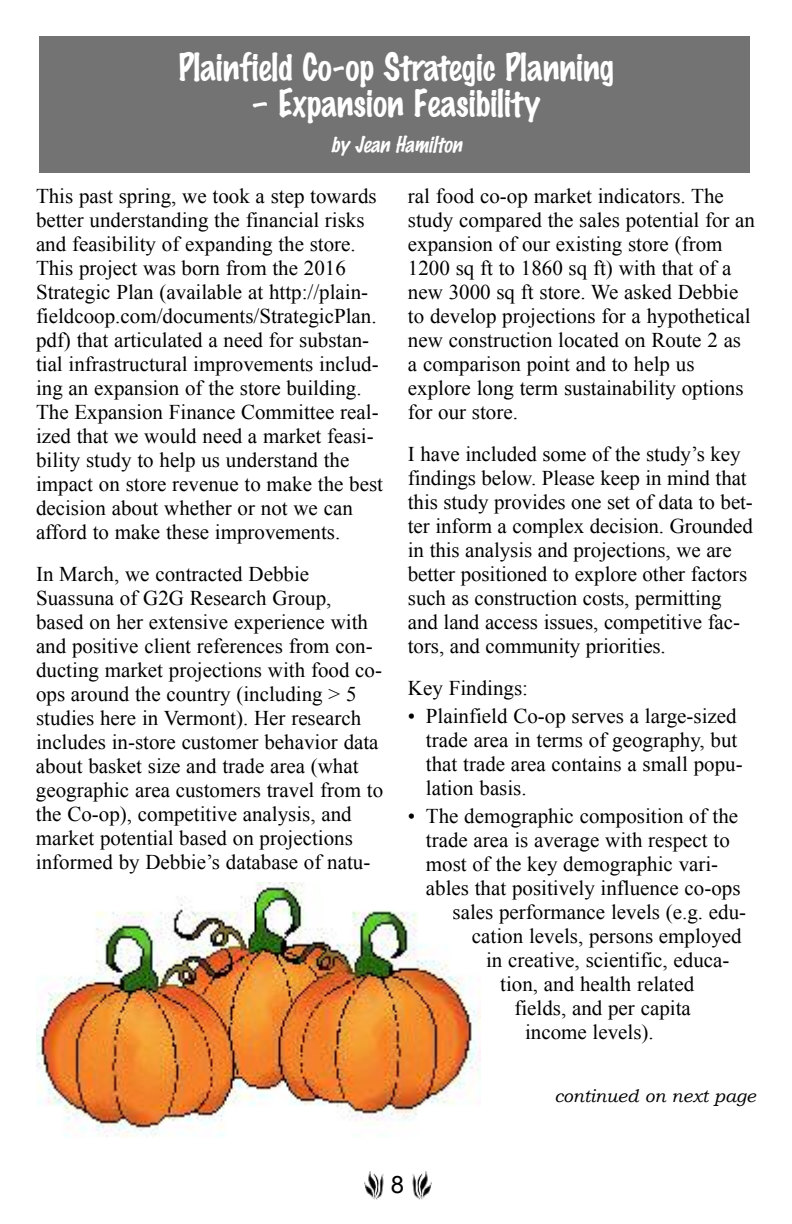
<style>
.page{position:relative;width:792px;height:1224px;background:#fff}
.page>*{position:absolute;margin:0;border:0;box-sizing:border-box;transform-origin:0 0}
.t1{font:100 34px "Marker Felt";color:#fff}
.t2{font:24px "Arial";color:#000}
.t3{font:21px/24px "Times New Roman";color:#000}
.t4{font:italic 100 20px "Marker Felt";color:#fff}
.t5{font:italic 18px "Bookman Old Style";color:#000}
</style>
<div class="page">
<img style="left:412px;top:1171px;width:20px;height:29px">
<img style="left:364px;top:1171px;width:20px;height:29px">
<div style="left:40px;top:36px;width:710px;height:136px;background:#737373"></div>
<img style="left:36px;top:882px;width:444px;height:255px">
<h1 class="t1" style="left:178px;top:50px;width:437px">Plainfield Co-op Strategic Planning</h1>
<h1 class="t1" style="left:252px;top:86px;width:290px">– Expansion Feasibility</h1>
<p class="t4" style="left:331px;top:134px;width:137px">by Jean Hamilton</p>
<p class="t3" style="left:36px;top:184px;width:349px">This past spring, we took a step towards better understanding the financial risks and feasibility of expanding the store.<br>This project was born from the 2016<br>Strategic Plan (available at http://plain&shy;fieldcoop.com/documents/StrategicPlan. pdf) that articulated a need for substan&shy;tial infrastructural improvements includ&shy;ing an expansion of the store building.<br>The Expansion Finance Committee real&shy;ized that we would need a market feasi&shy;bility study to help us understand the impact on store revenue to make the best decision about whether or not we can afford to make these improvements.</p>
<p class="t3" style="left:36px;top:562px;width:349px">In March, we contracted Debbie Suassuna of G2G Research Group, based on her extensive experience with and positive client references from con&shy;ducting market projections with food co&shy;ops around the country (including &gt; 5 studies here in Vermont). Her research includes in-store customer behavior data about basket size and trade area (what geographic area customers travel from to the Co-op), competitive analysis, and market potential based on projections informed by Debbie’s database of natu-</p>
<p class="t3" style="left:408px;top:184px;width:349px">ral food co-op market indicators. The study compared the sales potential for an expansion of our existing store (from 1200 sq ft to 1860 sq ft) with that of a new 3000 sq ft store. We asked Debbie to develop projections for a hypothetical new construction located on Route 2 as a comparison point and to help us explore long term sustainability options for our store.</p>
<p class="t3" style="left:408px;top:442px;width:347px">I have included some of the study’s key findings below. Please keep in mind that this study provides one set of data to bet&shy;ter inform a complex decision. Grounded in this analysis and projections, we are better positioned to explore other factors such as construction costs, permitting and land access issues, competitive fac&shy;tors, and community priorities.</p>
<p class="t3" style="left:408px;top:676px;width:122px">Key Findings:</p>
<p class="t3" style="left:426px;top:704px;width:318px;text-indent:-18px">• Plainfield Co-op serves a large-sized trade area in terms of geography, but that trade area contains a small popu&shy;lation basis.</p>
<p class="t3" style="left:408px;top:804px;width:332px">• The demographic composition of the</p>
<p class="t3" style="left:426px;top:828px;width:305px">trade area is average with respect to</p>
<p class="t3" style="left:426px;top:852px;width:294px">most of the key demographic vari-</p>
<p class="t3" style="left:426px;top:876px;width:316px">ables that positively influence co-ops</p>
<p class="t3" style="left:453px;top:900px;width:295px">sales performance levels (e.g. edu-</p>
<p class="t3" style="left:472px;top:924px;width:271px">cation levels, persons employed</p>
<p class="t3" style="left:486px;top:948px;width:245px">in creative, scientific, educa-</p>
<p class="t3" style="left:500px;top:972px;width:195px">tion, and health related</p>
<p class="t3" style="left:514px;top:996px;width:178px">fields, and per capita</p>
<p class="t3" style="left:525px;top:1020px;width:130px">income levels).</p>
<p class="t5" style="left:555px;top:1085px;width:203px">continued on next page</p>
<p class="t2" style="left:391px;top:1171px;width:15px">8</p>
</div>
